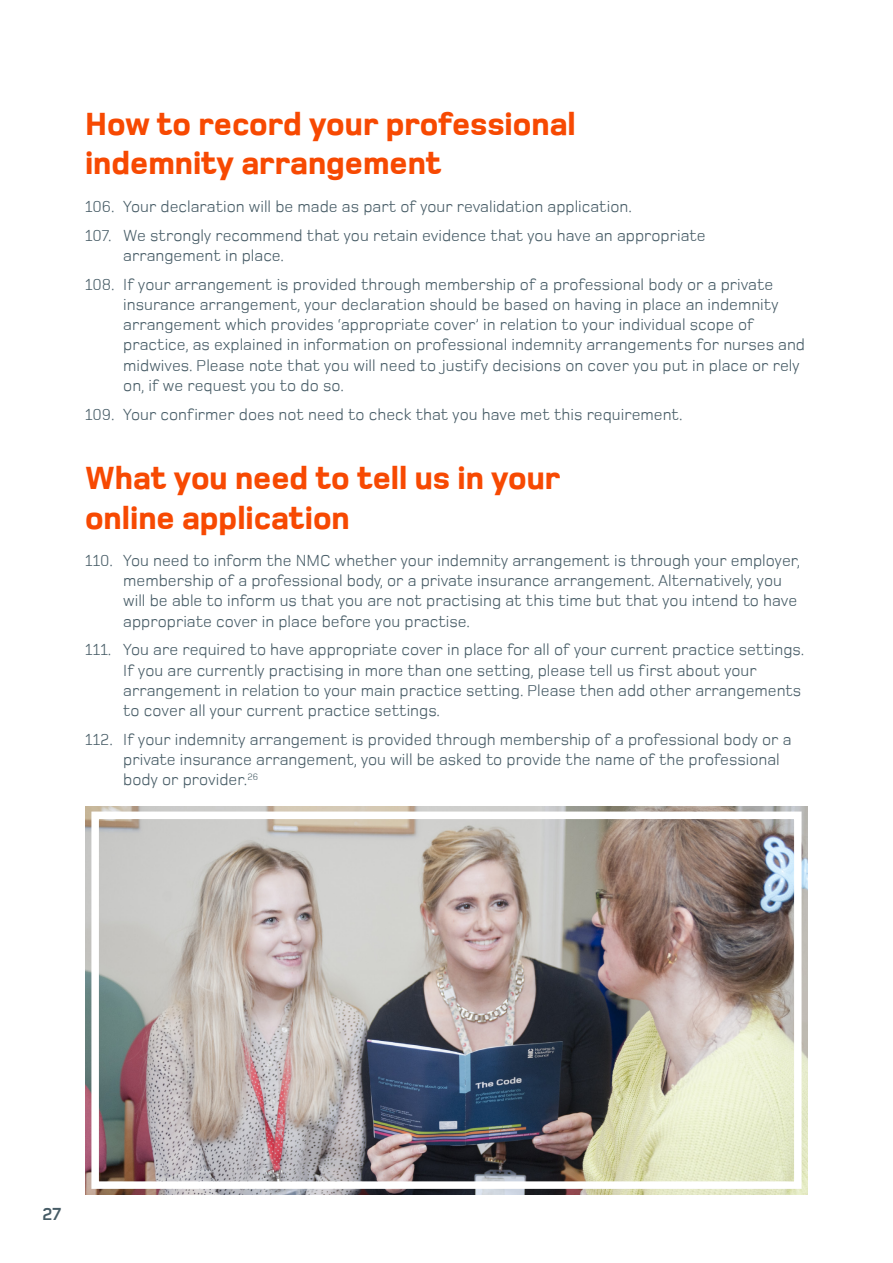
<style>
.page{position:relative;width:893px;height:1263px;background:#fff}
.page>*{position:absolute;margin:0;border:0;box-sizing:border-box;transform-origin:0 0}
.t1{font:800 33px/39.6px "Foundry Monoline";color:#f74902}
.t2{font:700 18px "Foundry Monoline";color:#475c66}
.t3{font:16.5px/20.2px "Foundry Monoline";color:#475c66}
</style>
<div class="page">
<img style="left:85px;top:806px;width:723px;height:388px">
<div style="left:91px;top:811px;width:710px;height:378px;border:8px solid #fff"></div>
<p class="t1" style="left:85px;top:104px;width:492px">How to record your professional indemnity arrangement</p>
<p class="t3" style="left:85px;top:196px;width:548px">106. Your declaration will be made as part of your revalidation application.</p>
<p class="t3" style="left:123px;top:225px;width:584px;text-indent:-38px">107. We strongly recommend that you retain evidence that you have an appropriate arrangement in place.</p>
<p class="t3" style="left:123px;top:274px;width:683px;text-indent:-38px">108. If your arrangement is provided through membership of a professional body or a private insurance arrangement, your declaration should be based on having in place an indemnity arrangement which provides ‘appropriate cover’ in relation to your individual scope of practice, as explained in information on professional indemnity arrangements for nurses and midwives. Please note that you will need to justify decisions on cover you put in place or rely on, if we request you to do so.</p>
<p class="t3" style="left:85px;top:404px;width:599px">109. Your confirmer does not need to check that you have met this requirement.</p>
<p class="t1" style="left:85px;top:458px;width:477px">What you need to tell us in your online application</p>
<p class="t3" style="left:123px;top:550px;width:679px;text-indent:-38px">110. You need to inform the NMC whether your indemnity arrangement is through your employer, membership of a professional body, or a private insurance arrangement. Alternatively, you will be able to inform us that you are not practising at this time but that you intend to have appropriate cover in place before you practise.</p>
<p class="t3" style="left:123px;top:640px;width:682px;text-indent:-38px">111. You are required to have appropriate cover in place for all of your current practice settings.<br>If you are currently practising in more than one setting, please tell us first about your arrangement in relation to your main practice setting. Please then add other arrangements to cover all your current practice settings.</p>
<p class="t3" style="left:123px;top:729px;width:670px;text-indent:-38px">112. If your indemnity arrangement is provided through membership of a professional body or a private insurance arrangement, you will be asked to provide the name of the professional body or provider.<sup>26</sup></p>
<p class="t2" style="left:43px;top:1205px;width:20px">27</p>
</div>
